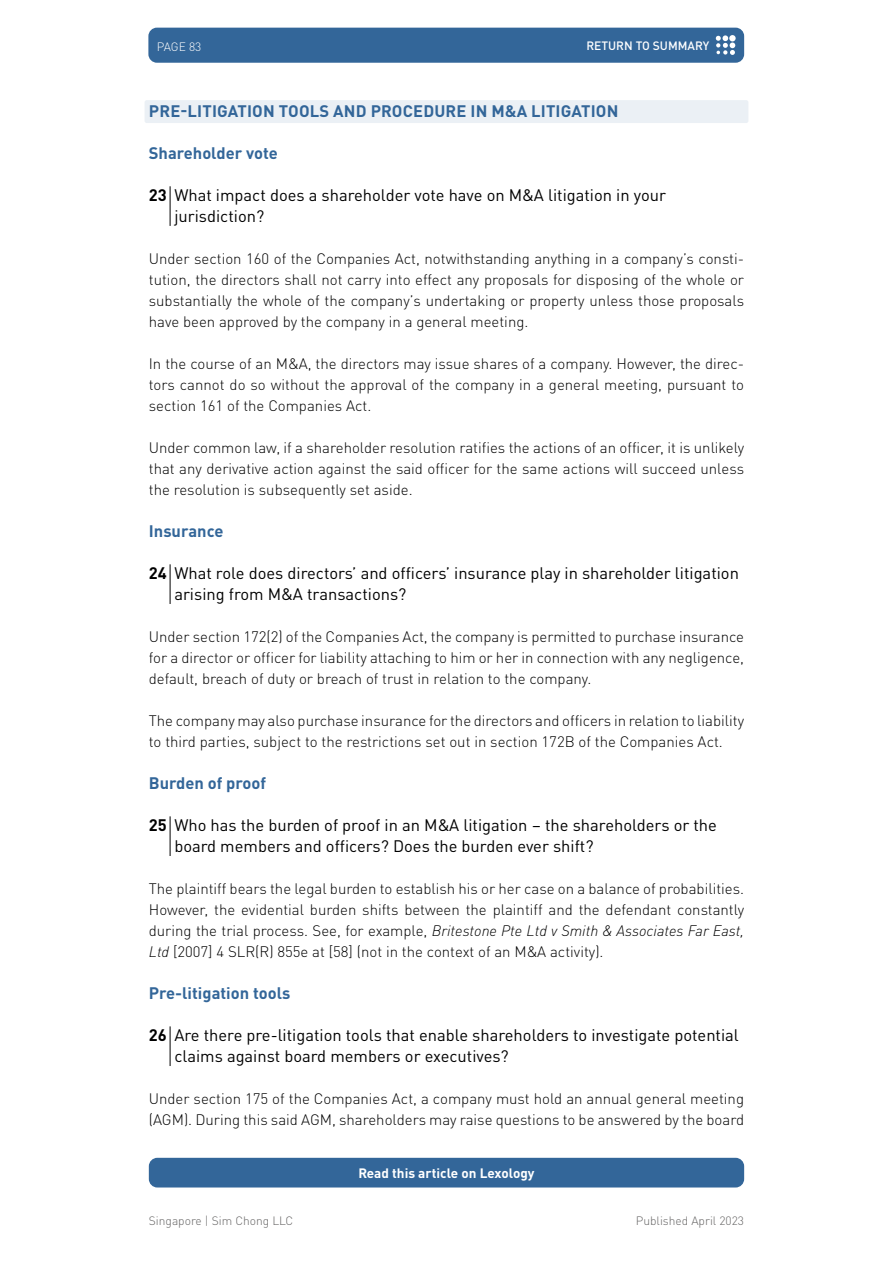
<style>
.page{position:relative;width:893px;height:1263px;background:#fff}
.page>*{position:absolute;margin:0;border:0;box-sizing:border-box;transform-origin:0 0}
.t1{font:16.5px/21px "DIN Pro";color:#000}
.t2{font:700 16.5px "DIN Pro";color:#369}
.t3{font:300 15px/21px "DIN Pro";color:#000;text-align:justify}
.t4{font:700 13.5px "DIN Pro";color:#fff}
.t5{font:300 12px "DIN Pro";color:#646363}
.t6{font:500 12px "DIN Pro";color:#fff}
.t7{font:300 12px "DIN Pro";letter-spacing:-.005em;color:#fff}
.s1{font-weight:700}
.s2{font-style:italic}
</style>
<div class="page">
<div style="left:148px;top:28px;width:596px;height:35px;background:#369;border-radius:9px"></div>
<svg style="left:716px;top:35px;width:19px;height:20px"></svg>
<div style="left:149px;top:1158px;width:595px;height:29px;background:#369;border-radius:9px"></div>
<div style="left:145px;top:100px;width:603px;height:23px;background:#ebf0f5;border-radius:2px"></div>
<hr style="left:170px;top:186px;width:1px;height:40px;background:#000">
<hr style="left:170px;top:564px;width:1px;height:40px;background:#000">
<hr style="left:170px;top:816px;width:1px;height:40px;background:#000">
<hr style="left:170px;top:1026px;width:1px;height:40px;background:#000">
<p class="t7" style="left:157px;top:37px;width:46px">PAGE 83</p>
<p class="t6" style="left:586px;top:37px;width:124px">RETURN TO SUMMARY</p>
<p class="t2" style="left:149px;top:98px;width:471px">PRE-LITIGATION TOOLS AND PROCEDURE IN M&amp;A LITIGATION</p>
<p class="t2" style="left:149px;top:140px;width:131px">Shareholder vote</p>
<p class="t1" style="left:174px;top:183px;width:493px;text-indent:-26px"><span class="s1">23</span> What impact does a shareholder vote have on M&amp;A litigation in your jurisdiction?</p>
<p class="t3" style="left:149px;top:247px;width:597px">Under section 160 of the Companies Act, notwithstanding anything in a company’s consti&shy;tution, the directors shall not carry into effect any proposals for disposing of the whole or substantially the whole of the company’s undertaking or property unless those proposals have been approved by the company in a general meeting.</p>
<p class="t3" style="left:149px;top:352px;width:597px">In the course of an M&amp;A, the directors may issue shares of a company. However, the direc&shy;tors cannot do so without the approval of the company in a general meeting, pursuant to section 161 of the Companies Act.</p>
<p class="t3" style="left:149px;top:436px;width:597px">Under common law, if a shareholder resolution ratifies the actions of an officer, it is unlikely that any derivative action against the said officer for the same actions will succeed unless the resolution is subsequently set aside.</p>
<p class="t2" style="left:149px;top:518px;width:76px">Insurance</p>
<p class="t1" style="left:174px;top:561px;width:566px;text-indent:-26px"><span class="s1">24</span> What role does directors’ and officers’ insurance play in shareholder litigation arising from M&amp;A transactions?</p>
<p class="t3" style="left:149px;top:625px;width:597px">Under section 172(2) of the Companies Act, the company is permitted to purchase insurance for a director or officer for liability attaching to him or her in connection with any negligence, default, breach of duty or breach of trust in relation to the company.</p>
<p class="t3" style="left:149px;top:709px;width:597px">The company may also purchase insurance for the directors and officers in relation to liability to third parties, subject to the restrictions set out in section 172B of the Companies Act.</p>
<p class="t2" style="left:149px;top:770px;width:119px">Burden of proof</p>
<p class="t1" style="left:174px;top:813px;width:544px;text-indent:-26px"><span class="s1">25</span> Who has the burden of proof in an M&amp;A litigation – the shareholders or the board members and officers? Does the burden ever shift?</p>
<p class="t3" style="left:149px;top:877px;width:597px">The plaintiff bears the legal burden to establish his or her case on a balance of probabilities.<br>However, the evidential burden shifts between the plaintiff and the defendant constantly during the trial process. See, for example, <span class="s2">Britestone Pte Ltd v Smith &amp; Associates Far East, Ltd</span> [2007] 4 SLR(R) 855e at [58] (not in the context of an M&amp;A activity).</p>
<p class="t2" style="left:149px;top:980px;width:143px">Pre-litigation tools</p>
<p class="t1" style="left:174px;top:1023px;width:566px;text-indent:-26px"><span class="s1">26</span> Are there pre-litigation tools that enable shareholders to investigate potential claims against board members or executives?</p>
<p class="t3" style="left:149px;top:1087px;width:597px">Under section 175 of the Companies Act, a company must hold an annual general meeting (AGM). During this said AGM, shareholders may raise questions to be answered by the board</p>
<p class="t4" style="left:358px;top:1162px;width:178px">Read this article on Lexology</p>
<p class="t5" style="left:149px;top:1211px;width:146px">Singapore | Sim Chong LLC</p>
<p class="t5" style="left:636px;top:1211px;width:110px">Published April 2023</p>
</div>
